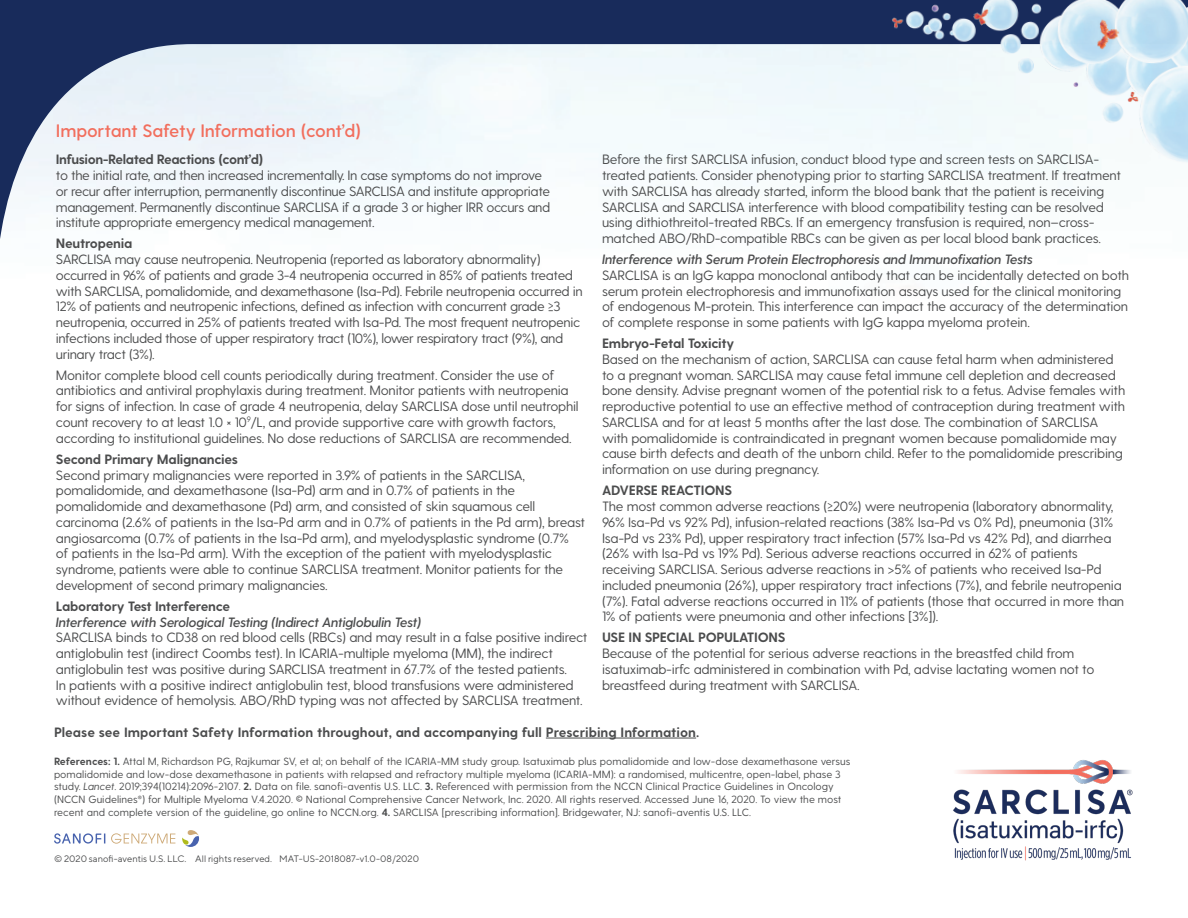
<style>
.page{position:relative;width:1188px;height:918px;background:#fff}
.page>*{position:absolute;margin:0;border:0;box-sizing:border-box;transform-origin:0 0}
.Subhead{font:600 18px "Greycliff CF";letter-spacing:-.01em;color:#f26e5d}
.Body_copy{font:13.5px/15.8px "Greycliff CF";letter-spacing:-.02em;color:#4b4c4d}
.Body_copy-2{font:700 13.5px "Greycliff CF";letter-spacing:-.02em;color:#4b4c4d}
.Body_copy-3{font:italic 600 13.5px "Greycliff CF";letter-spacing:-.02em;color:#4b4c4d}
.Body_copy-4{font:700 13.5px "Greycliff CF";color:#4b4c4d}
.Body_copy-5{font:10.5px/12.6px "Greycliff CF";color:#4b4c4d}
.t1{font:9.3px "TT Norms";color:#4b4c4d}
.s1{font-weight:700}
.s2{font-style:italic}
</style>
<div class="page">
<svg style="left:0;top:0;width:853px;height:239px;fill:#f0f8fb"></svg>
<img style="left:853px;top:0;width:335px;height:172px">
<svg style="left:54px;top:833px;width:51px;height:11px"></svg>
<svg style="left:111px;top:833px;width:64px;height:11px"></svg>
<svg style="left:182px;top:830px;width:17px;height:17px"></svg>
<hr style="left:546px;top:738px;width:150px;height:1px;background:#4b4c4d">
<img style="left:953px;top:760px;width:180px;height:101px">
<p class="Subhead" style="left:56px;top:120px;width:307px">Important Safety Information (cont’d)</p>
<p class="Body_copy-2" style="left:56px;top:152px;width:209px">Infusion-Related Reactions (cont’d)</p>
<p class="Body_copy" style="left:56px;top:168px;width:496px">to the initial rate, and then increased incrementally. In case symptoms do not improve or recur after interruption, permanently discontinue SARCLISA and institute appropriate management. Permanently discontinue SARCLISA if a grade 3 or higher IRR occurs and institute appropriate emergency medical management.</p>
<p class="Body_copy-2" style="left:56px;top:236px;width:78px">Neutropenia</p>
<p class="Body_copy" style="left:56px;top:252px;width:528px">SARCLISA may cause neutropenia. Neutropenia (reported as laboratory abnormality) occurred in 96% of patients and grade 3-4 neutropenia occurred in 85% of patients treated with SARCLISA, pomalidomide, and dexamethasone (Isa-Pd). Febrile neutropenia occurred in 12% of patients and neutropenic infections, defined as infection with concurrent grade ≥3 neutropenia, occurred in 25% of patients treated with Isa-Pd. The most frequent neutropenic infections included those of upper respiratory tract (10%), lower respiratory tract (9%), and urinary tract (3%).</p>
<p class="Body_copy" style="left:56px;top:367px;width:524px">Monitor complete blood cell counts periodically during treatment. Consider the use of antibiotics and antiviral prophylaxis during treatment. Monitor patients with neutropenia for signs of infection. In case of grade 4 neutropenia, delay SARCLISA dose until neutrophil count recovery to at least 1.0 × 10<sup>9</sup>/L, and provide supportive care with growth factors, according to institutional guidelines. No dose reductions of SARCLISA are recommended.</p>
<p class="Body_copy-2" style="left:56px;top:451px;width:184px">Second Primary Malignancies</p>
<p class="Body_copy" style="left:56px;top:467px;width:531px">Second primary malignancies were reported in 3.9% of patients in the SARCLISA, pomalidomide, and dexamethasone (Isa-Pd) arm and in 0.7% of patients in the pomalidomide and dexamethasone (Pd) arm, and consisted of skin squamous cell carcinoma (2.6% of patients in the Isa-Pd arm and in 0.7% of patients in the Pd arm), breast angiosarcoma (0.7% of patients in the Isa-Pd arm), and myelodysplastic syndrome (0.7%<br>of patients in the Isa-Pd arm). With the exception of the patient with myelodysplastic syndrome, patients were able to continue SARCLISA treatment. Monitor patients for the development of second primary malignancies.</p>
<p class="Body_copy-2" style="left:56px;top:598px;width:176px">Laboratory Test Interference</p>
<p class="Body_copy-3" style="left:56px;top:614px;width:367px">Interference with Serological Testing (Indirect Antiglobulin Test)</p>
<p class="Body_copy" style="left:56px;top:630px;width:533px">SARCLISA binds to CD38 on red blood cells (RBCs) and may result in a false positive indirect antiglobulin test (indirect Coombs test). In ICARIA-multiple myeloma (MM), the indirect antiglobulin test was positive during SARCLISA treatment in 67.7% of the tested patients.<br>In patients with a positive indirect antiglobulin test, blood transfusions were administered without evidence of hemolysis. ABO/RhD typing was not affected by SARCLISA treatment.</p>
<p class="Body_copy" style="left:602px;top:152px;width:520px">Before the first SARCLISA infusion, conduct blood type and screen tests on SARCLISA&shy;treated patients. Consider phenotyping prior to starting SARCLISA treatment. If treatment with SARCLISA has already started, inform the blood bank that the patient is receiving SARCLISA and SARCLISA interference with blood compatibility testing can be resolved using dithiothreitol-treated RBCs. If an emergency transfusion is required, non–cross&shy;matched ABO/RhD-compatible RBCs can be given as per local blood bank practices.</p>
<p class="Body_copy-3" style="left:602px;top:252px;width:433px">Interference with Serum Protein Electrophoresis and Immunofixation Tests</p>
<p class="Body_copy" style="left:602px;top:268px;width:529px">SARCLISA is an IgG kappa monoclonal antibody that can be incidentally detected on both serum protein electrophoresis and immunofixation assays used for the clinical monitoring of endogenous M-protein. This interference can impact the accuracy of the determination of complete response in some patients with IgG kappa myeloma protein.</p>
<p class="Body_copy-2" style="left:602px;top:335px;width:134px">Embryo-Fetal Toxicity</p>
<p class="Body_copy" style="left:602px;top:352px;width:525px">Based on the mechanism of action, SARCLISA can cause fetal harm when administered to a pregnant woman. SARCLISA may cause fetal immune cell depletion and decreased bone density. Advise pregnant women of the potential risk to a fetus. Advise females with reproductive potential to use an effective method of contraception during treatment with SARCLISA and for at least 5 months after the last dose. The combination of SARCLISA with pomalidomide is contraindicated in pregnant women because pomalidomide may cause birth defects and death of the unborn child. Refer to the pomalidomide prescribing information on use during pregnancy.</p>
<p class="Body_copy-2" style="left:602px;top:482px;width:132px">ADVERSE REACTIONS</p>
<p class="Body_copy" style="left:602px;top:499px;width:524px">The most common adverse reactions (≥20%) were neutropenia (laboratory abnormality, 96% Isa-Pd vs 92% Pd), infusion-related reactions (38% Isa-Pd vs 0% Pd), pneumonia (31% Isa-Pd vs 23% Pd), upper respiratory tract infection (57% Isa-Pd vs 42% Pd), and diarrhea (26% with Isa-Pd vs 19% Pd). Serious adverse reactions occurred in 62% of patients receiving SARCLISA. Serious adverse reactions in &gt;5% of patients who received Isa-Pd included pneumonia (26%), upper respiratory tract infections (7%), and febrile neutropenia (7%). Fatal adverse reactions occurred in 11% of patients (those that occurred in more than 1% of patients were pneumonia and other infections [3%]).</p>
<p class="Body_copy-2" style="left:602px;top:629px;width:185px">USE IN SPECIAL POPULATIONS</p>
<p class="Body_copy" style="left:602px;top:646px;width:494px">Because of the potential for serious adverse reactions in the breastfed child from isatuximab-irfc administered in combination with Pd, advise lactating women not to breastfeed during treatment with SARCLISA.</p>
<p class="Body_copy-4" style="left:54px;top:724px;width:647px">Please see Important Safety Information throughout, and accompanying full Prescribing Information.</p>
<p class="Body_copy-5" style="left:54px;top:756px;width:798px"><span class="s1">References: 1.</span> Attal M, Richardson PG, Rajkumar SV, et al; on behalf of the ICARIA-MM study group. Isatuximab plus pomalidomide and low-dose dexamethasone versus pomalidomide and low-dose dexamethasone in patients with relapsed and refractory multiple myeloma (ICARIA-MM): a randomised, multicentre, open-label, phase 3 study. <span class="s2">Lancet</span>. 2019;394(10214):2096-2107. <span class="s1">2.</span> Data on file. sanofi-aventis U.S. LLC. <span class="s1">3.</span> Referenced with permission from the NCCN Clinical Practice Guidelines in Oncology (NCCN Guidelines<sup>®</sup>) for Multiple Myeloma V.4.2020. © National Comprehensive Cancer Network, Inc. 2020. All rights reserved. Accessed June 16, 2020. To view the most recent and complete version of the guideline, go online to NCCN.org. <span class="s1">4.</span> SARCLISA [prescribing information]. Bridgewater, NJ: sanofi-aventis U.S. LLC.</p>
<p class="t1" style="left:54px;top:853px;width:367px">© 2020 sanofi-aventis U.S. LLC. All rights reserved. MAT-US-2018087-v1.0-08/2020</p>
</div>
